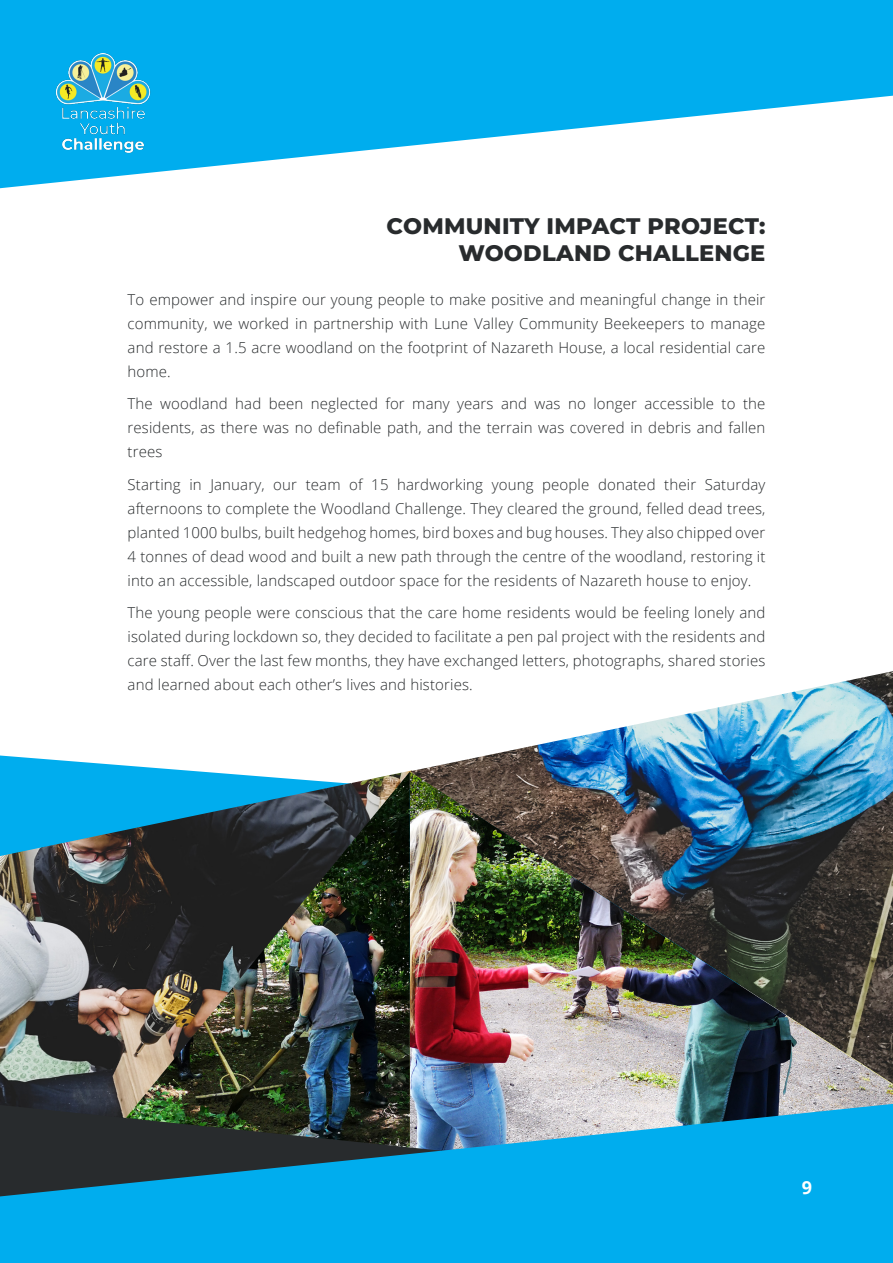
<style>
.page{position:relative;width:893px;height:1263px;background:#fff}
.page>*{position:absolute;margin:0;border:0;box-sizing:border-box;transform-origin:0 0}
.t1{font:800 22.5px "Montserrat";letter-spacing:.01em;color:#282b2d}
.t2{font:700 18px "Open Sans";color:#fff}
.t3{font:300 15px/24px "Open Sans";letter-spacing:.01em;color:#282b2d;text-align:justify}
</style>
<div class="page">
<svg style="left:0;top:755px;width:180px;height:15px"></svg>
<img style="left:412px;top:671px;width:481px;height:100px">
<img style="left:412px;top:771px;width:481px;height:333px">
<img style="left:7px;top:771px;width:403px;height:333px">
<svg style="left:0;top:0;width:893px;height:188px;fill:#00adee"></svg>
<img style="left:54px;top:54px;width:98px;height:105px">
<svg style="left:0;top:1104px;width:893px;height:159px;background:#1492c1"></svg>
<p class="t1" style="left:387px;top:210px;width:380px">COMMUNITY IMPACT PROJECT:</p>
<p class="t1" style="left:458px;top:237px;width:309px">WOODLAND CHALLENGE</p>
<p class="t3" style="left:128px;top:287px;width:639px">To empower and inspire our young people to make positive and meaningful change in their community, we worked in partnership with Lune Valley Community Beekeepers to manage and restore a 1.5 acre woodland on the footprint of Nazareth House, a local residential care home.</p>
<p class="t3" style="left:128px;top:392px;width:639px">The woodland had been neglected for many years and was no longer accessible to the residents, as there was no definable path, and the terrain was covered in debris and fallen trees</p>
<p class="t3" style="left:128px;top:472px;width:639px">Starting in January, our team of 15 hardworking young people donated their Saturday afternoons to complete the Woodland Challenge. They cleared the ground, felled dead trees, planted 1000 bulbs, built hedgehog homes, bird boxes and bug houses. They also chipped over 4 tonnes of dead wood and built a new path through the centre of the woodland, restoring it into an accessible, landscaped outdoor space for the residents of Nazareth house to enjoy.</p>
<p class="t3" style="left:128px;top:601px;width:639px">The young people were conscious that the care home residents would be feeling lonely and isolated during lockdown so, they decided to facilitate a pen pal project with the residents and care staff. Over the last few months, they have exchanged letters, photographs, shared stories and learned about each other’s lives and histories.</p>
<p class="t2" style="left:802px;top:1175px;width:12px">9</p>
</div>
